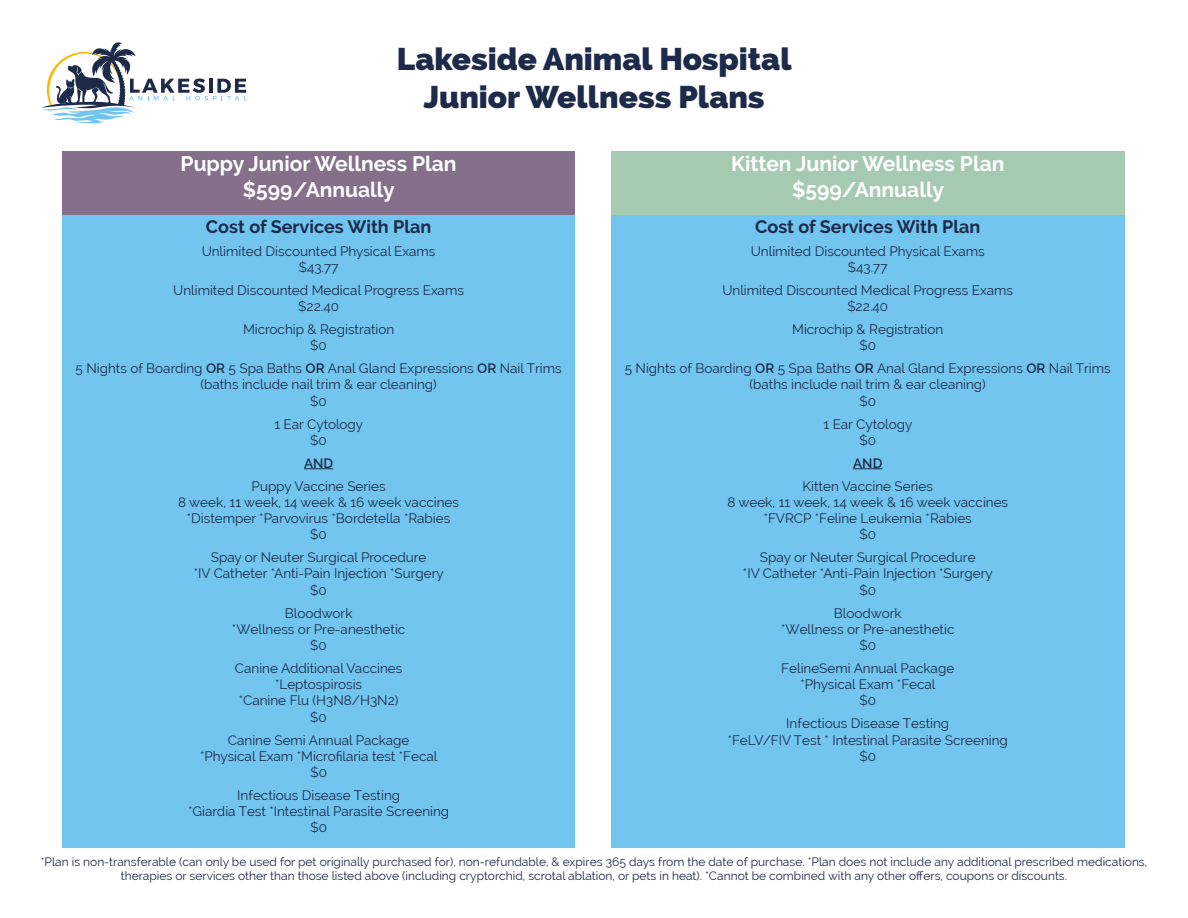
<style>
.page{position:relative;width:1188px;height:918px;background:#fff}
.page>*{position:absolute;margin:0;border:0;box-sizing:border-box;transform-origin:0 0}
.t1{font:800 31.5px/37.8px "Raleway";color:#1d2a49;text-align:center}
.t2{font:700 21px/25.2px "Raleway";color:#fff;text-align:center}
.t3{font:700 18px "Raleway";color:#1d2a49}
.t4{font:13.5px/16.2px "Raleway";color:#1d2a49;text-align:center}
.t5{font:600 13.5px "Raleway";color:#1d2a49}
.t6{font:12px/14.4px "Raleway";color:#1d2a49;text-align:center}
.s1{font-weight:600}
</style>
<div class="page">
<div style="left:62px;top:152px;width:513px;height:64px;background:#85708c"></div>
<div style="left:62px;top:243px;width:513px;height:605px;background:#71c5ef"></div>
<svg style="left:304px;top:468px;width:29px;height:1px"></svg>
<div style="left:62px;top:216px;width:513px;height:27px;background:#71c5ef"></div>
<div style="left:611px;top:152px;width:513px;height:64px;background:#a6c9b2"></div>
<div style="left:611px;top:243px;width:513px;height:605px;background:#71c5ef"></div>
<svg style="left:853px;top:468px;width:29px;height:1px"></svg>
<div style="left:611px;top:216px;width:513px;height:27px;background:#71c5ef"></div>
<svg style="left:41px;top:42px;width:206px;height:82px"></svg>
<h1 class="t1" style="left:397px;top:40px;width:396px">Lakeside Animal Hospital<br>Junior Wellness Plans</h1>
<h2 class="t2" style="left:181px;top:152px;width:278px">Puppy Junior Wellness Plan $599/Annually</h2>
<h3 class="t3" style="left:206px;top:216px;width:227px">Cost of Services With Plan</h3>
<p class="t4" style="left:202px;top:243px;width:235px">Unlimited Discounted Physical Exams $43.77</p>
<p class="t4" style="left:173px;top:282px;width:292px">Unlimited Discounted Medical Progress Exams $22.40</p>
<p class="t4" style="left:243px;top:321px;width:153px">Microchip &amp; Registration $0</p>
<p class="t4" style="left:76px;top:360px;width:488px">5 Nights of Boarding <span class="s1">OR</span> 5 Spa Baths <span class="s1">OR</span> Anal Gland Expressions <span class="s1">OR</span> Nail Trims (baths include nail trim &amp; ear cleaning)<br>$0</p>
<p class="t4" style="left:274px;top:416px;width:90px">1 Ear Cytology $0</p>
<p class="t5" style="left:304px;top:455px;width:31px">AND</p>
<p class="t4" style="left:178px;top:478px;width:282px">Puppy Vaccine Series<br>8 week, 11 week, 14 week &amp; 16 week vaccines *Distemper *Parvovirus *Bordetella *Rabies $0</p>
<p class="t4" style="left:194px;top:549px;width:251px">Spay or Neuter Surgical Procedure<br>*IV Catheter *Anti-Pain Injection *Surgery $0</p>
<p class="t4" style="left:232px;top:605px;width:175px">Bloodwork<br>*Wellness or Pre-anesthetic $0</p>
<p class="t4" style="left:235px;top:660px;width:169px">Canine Additional Vaccines *Leptospirosis<br>*Canine Flu (H3N8/H3N2) $0</p>
<p class="t4" style="left:200px;top:732px;width:239px">Canine Semi Annual Package *Physical Exam *Microfilaria test *Fecal $0</p>
<p class="t4" style="left:188px;top:787px;width:263px">Infectious Disease Testing<br>*Giardia Test *Intestinal Parasite Screening $0</p>
<h2 class="t2" style="left:731px;top:152px;width:275px">Kitten Junior Wellness Plan $599/Annually</h2>
<h3 class="t3" style="left:755px;top:216px;width:227px">Cost of Services With Plan</h3>
<p class="t4" style="left:751px;top:243px;width:235px">Unlimited Discounted Physical Exams $43.77</p>
<p class="t4" style="left:722px;top:282px;width:292px">Unlimited Discounted Medical Progress Exams $22.40</p>
<p class="t4" style="left:792px;top:321px;width:153px">Microchip &amp; Registration $0</p>
<p class="t4" style="left:625px;top:360px;width:488px">5 Nights of Boarding <span class="s1">OR</span> 5 Spa Baths <span class="s1">OR</span> Anal Gland Expressions <span class="s1">OR</span> Nail Trims (baths include nail trim &amp; ear cleaning)<br>$0</p>
<p class="t4" style="left:824px;top:416px;width:90px">1 Ear Cytology $0</p>
<p class="t5" style="left:853px;top:455px;width:31px">AND</p>
<p class="t4" style="left:727px;top:478px;width:282px">Kitten Vaccine Series<br>8 week, 11 week, 14 week &amp; 16 week vaccines *FVRCP *Feline Leukemia *Rabies<br>$0</p>
<p class="t4" style="left:743px;top:549px;width:251px">Spay or Neuter Surgical Procedure<br>*IV Catheter *Anti-Pain Injection *Surgery $0</p>
<p class="t4" style="left:781px;top:605px;width:175px">Bloodwork<br>*Wellness or Pre-anesthetic $0</p>
<p class="t4" style="left:781px;top:660px;width:174px">FelineSemi Annual Package *Physical Exam *Fecal<br>$0</p>
<p class="t4" style="left:728px;top:715px;width:282px">Infectious Disease Testing<br>*FeLV/FIV Test * Intestinal Parasite Screening $0</p>
<p class="t6" style="left:41px;top:854px;width:1108px">*Plan is non-transferable (can only be used for pet originally purchased for), non-refundable, &amp; expires 365 days from the date of purchase. *Plan does not include any additional prescribed medications, therapies or services other than those listed above (including cryptorchid, scrotal ablation, or pets in heat). *Cannot be combined with any other offers, coupons or discounts.</p>
</div>
